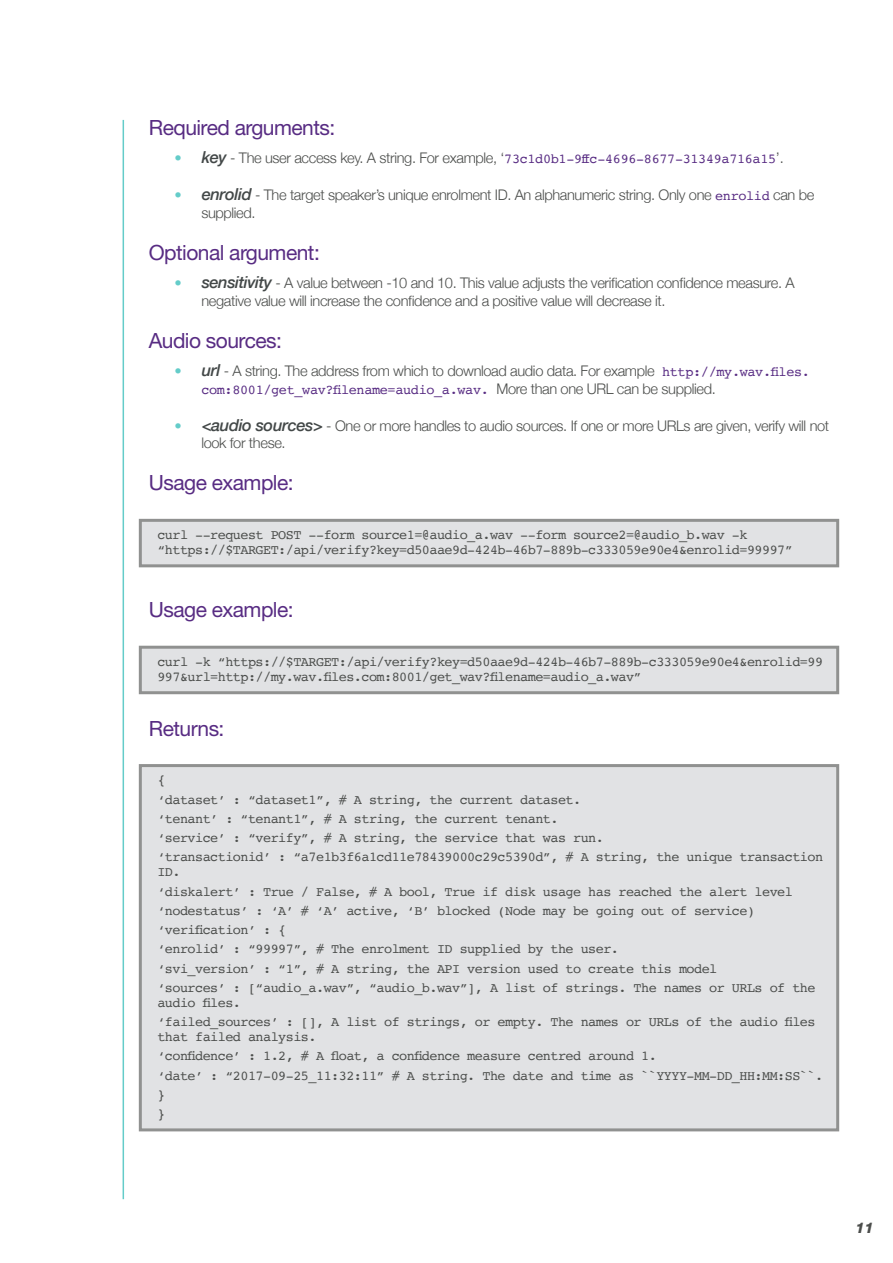
<style>
.page{position:relative;width:893px;height:1263px;background:#fff}
.page>*{position:absolute;margin:0;border:0;box-sizing:border-box;transform-origin:0 0}
.Heading_2{font:21px "Helvetica Neue LT Std";letter-spacing:-.025em;color:#582c83}
.t1{font:300 14.7px/17.5px "Helvetica Neue";letter-spacing:-.025em;color:#4c4e4c}
.t2{font:italic 800 14.7px "Helvetica Neue";color:#4c4e4c}
.code_style{font:13.5px/15px "Courier";letter-spacing:-.04em;color:#4c4e4c}
.t3{font:13.5px "Courier";letter-spacing:-.025em;color:#582c83}
.s1{color:#64ccc9}
.s2{font-weight:500;font-style:italic;font-size:16.5px;color:#434848}
.s3{font-family:"Courier";font-weight:400;font-size:13.5px;color:#582c83}
.s4{font-family:"Helvetica Neue";font-weight:300;font-size:14.7px;color:#4c4e4c}
</style>
<div class="page">
<hr style="left:123px;top:120px;width:1px;height:1079px;background:#64ccc9">
<div style="left:139px;top:519px;width:700px;height:48px;background:#e1e2e4;border:3px solid #909190"></div>
<div style="left:139px;top:646px;width:700px;height:48px;background:#e1e2e4;border:3px solid #909190"></div>
<div style="left:139px;top:764px;width:700px;height:367px;background:#e1e2e4;border:3px solid #909190"></div>
<p class="Heading_2" style="left:149px;top:115px;width:188px">Required arguments:</p>
<p class="t1" style="left:174px;top:148px;width:611px"><span class="s1">•</span> <span class="s2">key</span> - The user access key. A string. For example, ‘<span class="s3">73c1d0b1-9ffc-4696-8677-31349a716a15</span>’.</p>
<p class="t1" style="left:201px;top:185px;width:615px;text-indent:-27px"><span class="s1">•</span> <span class="s2">enrolid</span> - The target speaker’s unique enrolment ID. An alphanumeric string. Only one <span class="s3">enrolid</span> can be supplied.</p>
<p class="Heading_2" style="left:149px;top:240px;width:173px">Optional argument:</p>
<p class="t1" style="left:201px;top:273px;width:595px;text-indent:-27px"><span class="s1">•</span> <span class="s2">sensitivity</span> - A value between -10 and 10. This value adjusts the verification confidence measure. A negative value will increase the confidence and a positive value will decrease it.</p>
<p class="Heading_2" style="left:149px;top:328px;width:135px">Audio sources:</p>
<p class="t1" style="left:174px;top:361px;width:637px"><span class="s1">•</span> <span class="s2">url</span> - A string. The address from which to download audio data. For example <span class="s3">http://my.wav.files.</span></p>
<p class="t3" style="left:201px;top:379px;width:516px">com:8001/get_wav?filename=audio_a.wav. <span class="s4">More than one URL can be supplied.</span></p>
<p class="t1" style="left:201px;top:415px;width:629px;text-indent:-27px"><span class="s1">•</span> <span class="s2">&lt;audio sources&gt;</span> - One or more handles to audio sources. If one or more URLs are given, verify will not look for these.</p>
<p class="Heading_2" style="left:149px;top:470px;width:146px">Usage example:</p>
<p class="code_style" style="left:157px;top:527px;width:637px">curl --request POST --form source1=@audio_a.wav --form source2=@audio_b.wav -k “https://$TARGET:/api/verify?key=d50aae9d-424b-46b7-889b-c333059e90e4&amp;enrolid=99997”</p>
<p class="Heading_2" style="left:149px;top:597px;width:146px">Usage example:</p>
<p class="code_style" style="left:157px;top:654px;width:667px">curl -k “https://$TARGET:/api/verify?key=d50aae9d-424b-46b7-889b-c333059e90e4&amp;enrolid=99<br>997&amp;url=http://my.wav.files.com:8001/get_wav?filename=audio_a.wav”</p>
<p class="Heading_2" style="left:149px;top:715px;width:77px">Returns:</p>
<p class="code_style" style="left:157px;top:772px;width:10px">{</p>
<p class="code_style" style="left:157px;top:791px;width:425px">‘dataset’ : “dataset1”, # A string, the current dataset.</p>
<p class="code_style" style="left:157px;top:811px;width:403px">‘tenant’ : “tenant1”, # A string, the current tenant.</p>
<p class="code_style" style="left:157px;top:830px;width:448px">‘service’ : “verify”, # A string, the service that was run.</p>
<p class="code_style" style="left:157px;top:849px;width:667px">‘transactionid’ : “a7e1b3f6a1cd11e78439000c29c5390d”, # A string, the unique transaction<br>ID.</p>
<p class="code_style" style="left:157px;top:883px;width:637px">‘diskalert’ : True / False, # A bool, True if disk usage has reached the alert level</p>
<p class="code_style" style="left:157px;top:903px;width:599px">‘nodestatus’ : ‘A’ # ‘A’ active, ‘B’ blocked (Node may be going out of service)</p>
<p class="code_style" style="left:157px;top:922px;width:131px">‘verification’ : {</p>
<p class="code_style" style="left:157px;top:941px;width:463px">‘enrolid’ : “99997”, # The enrolment ID supplied by the user.</p>
<p class="code_style" style="left:157px;top:960px;width:561px">‘svi_version’ : “1”, # A string, the API version used to create this model</p>
<p class="code_style" style="left:157px;top:980px;width:660px">‘sources’ : [“audio_a.wav”, “audio_b.wav”], A list of strings. The names or URLs of the audio files.</p>
<p class="code_style" style="left:157px;top:1014px;width:660px">‘failed_sources’ : [], A list of strings, or empty. The names or URLs of the audio files that failed analysis.</p>
<p class="code_style" style="left:157px;top:1048px;width:501px">‘confidence’ : 1.2, # A float, a confidence measure centred around 1.</p>
<p class="code_style" style="left:157px;top:1067px;width:667px">‘date’ : “2017-09-25_11:32:11” # A string. The date and time as ``YYYY-MM-DD_HH:MM:SS``.</p>
<p class="code_style" style="left:157px;top:1087px;width:10px">}</p>
<p class="code_style" style="left:157px;top:1106px;width:10px">}</p>
<p class="t2" style="left:855px;top:1219px;width:20px">11</p>
</div>
